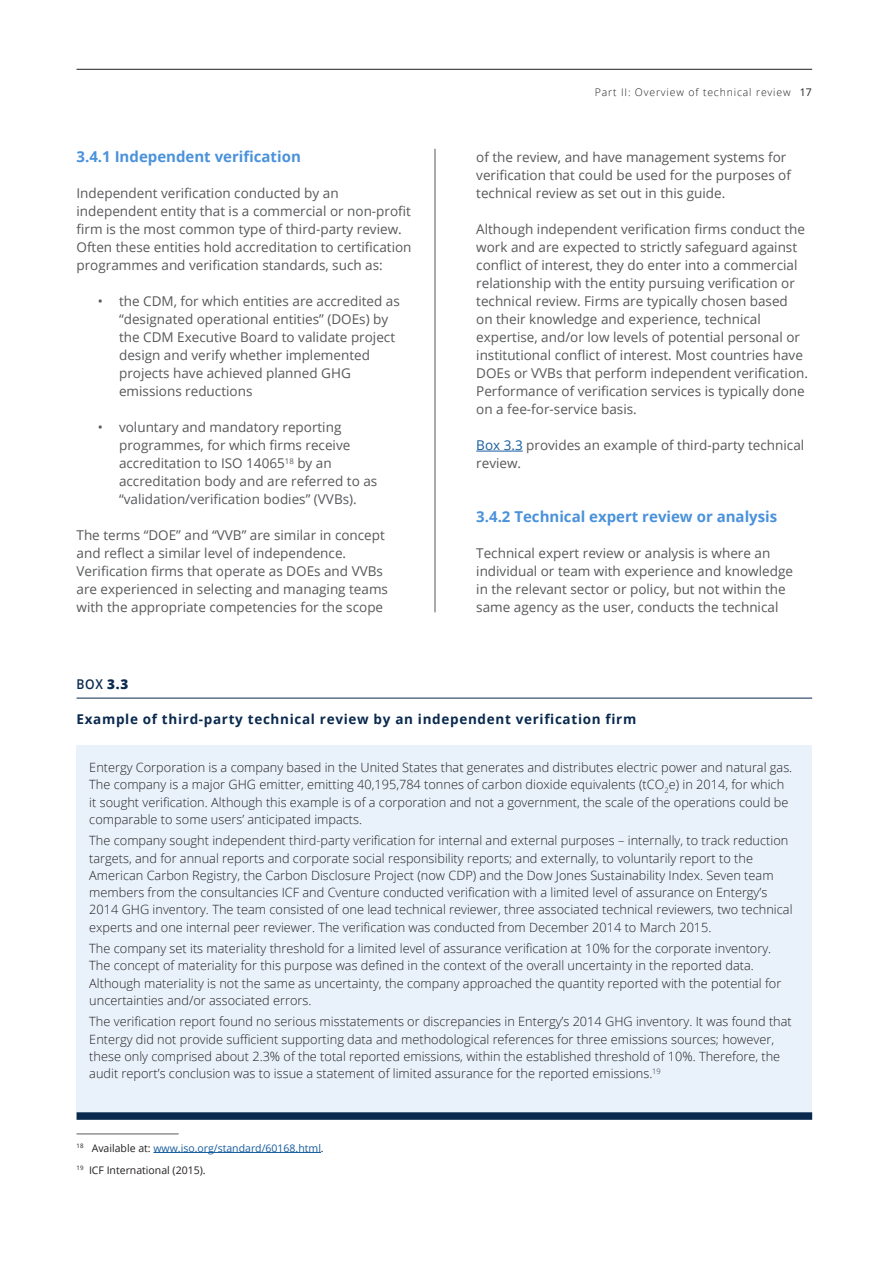
<style>
.page{position:relative;width:893px;height:1263px;background:#fff}
.page>*{position:absolute;margin:0;border:0;box-sizing:border-box;transform-origin:0 0}
.Head_3{font:700 15px "Open Sans";color:#4a92db}
.Body{font:13.5px/18px "Open Sans";color:#57585a}
.t1{font:700 13.5px "Open Sans";letter-spacing:.05em;color:#09294e}
.t2{font:600 13.5px "Open Sans";color:#09294e;scale:.9 1}
.Table_text{font:300 12.75px/17.2px "Open Sans";color:#231f20}
.Footnote{font:10.5px "Open Sans";color:#175d9e}
.t3{font:300 10.5px "Open Sans";letter-spacing:.08em;color:#231f20}
.Footnote-2{font:10.5px "Open Sans";color:#231f20}
.s1{font-weight:400}
.s2{color:#175d9e}
.s3{font-weight:800}
.s4{color:#231f20}
</style>
<div class="page">
<hr style="left:77px;top:69px;width:735px;height:1px;background:#231f20">
<hr style="left:435px;top:149px;width:1px;height:463px;background:#57585a">
<hr style="left:476px;top:451px;width:47px;height:1px;background:#175d9e">
<hr style="left:77px;top:1134px;width:102px;height:1px;background:#57585a">
<hr style="left:153px;top:1152px;width:168px;height:1px;background:#175d9e">
<div style="left:77px;top:745px;width:735px;height:367px;background:#e9f2fb"></div>
<hr style="left:77px;top:698px;width:735px;height:1px;background:#09294e">
<div style="left:77px;top:1112px;width:735px;height:8px;background:#09294e"></div>
<p class="Head_3" style="left:77px;top:146px;width:226px">3.4.1 Independent verification</p>
<p class="Body" style="left:77px;top:184px;width:336px">Independent verification conducted by an independent entity that is a commercial or non-profit firm is the most common type of third-party review.<br>Often these entities hold accreditation to certification programmes and verification standards, such as:</p>
<p class="Body" style="left:119px;top:292px;width:282px;text-indent:-21px">• the CDM, for which entities are accredited as “designated operational entities” (DOEs) by the CDM Executive Board to validate project design and verify whether implemented projects have achieved planned GHG emissions reductions</p>
<p class="Body" style="left:119px;top:418px;width:260px;text-indent:-21px">• voluntary and mandatory reporting programmes, for which firms receive accreditation to ISO 14065<sup>18</sup> by an accreditation body and are referred to as “validation/verification bodies” (VVBs).</p>
<p class="Body" style="left:77px;top:526px;width:313px">The terms “DOE” and “VVB” are similar in concept and reflect a similar level of independence.<br>Verification firms that operate as DOEs and VVBs are experienced in selecting and managing teams with the appropriate competencies for the scope</p>
<p class="t3" style="left:595px;top:85px;width:218px">Part II: Overview of technical review <span class="s1">17</span></p>
<p class="Body" style="left:476px;top:148px;width:316px">of the review, and have management systems for verification that could be used for the purposes of technical review as set out in this guide.</p>
<p class="Body" style="left:476px;top:220px;width:333px">Although independent verification firms conduct the work and are expected to strictly safeguard against conflict of interest, they do enter into a commercial relationship with the entity pursuing verification or technical review. Firms are typically chosen based<br>on their knowledge and experience, technical expertise, and/or low levels of potential personal or institutional conflict of interest. Most countries have DOEs or VVBs that perform independent verification.<br>Performance of verification services is typically done on a fee-for-service basis.</p>
<p class="Body" style="left:476px;top:436px;width:330px"><span class="s2">Box 3.3</span> provides an example of third-party technical review.</p>
<p class="Head_3" style="left:476px;top:506px;width:303px">3.4.2 Technical expert review or analysis</p>
<p class="Body" style="left:476px;top:544px;width:318px">Technical expert review or analysis is where an individual or team with experience and knowledge in the relevant sector or policy, but not within the same agency as the user, conducts the technical</p>
<p class="t2" style="left:77px;top:675px;width:59px">BOX <span class="s3">3.3</span></p>
<p class="t1" style="left:77px;top:709px;width:561px">Example of third-party technical review by an independent verification firm</p>
<p class="Table_text" style="left:89px;top:758px;width:704px">Entergy Corporation is a company based in the United States that generates and distributes electric power and natural gas.<br>The company is a major GHG emitter, emitting 40,195,784 tonnes of carbon dioxide equivalents (tCO<sub>2</sub>e) in 2014, for which it sought verification. Although this example is of a corporation and not a government, the scale of the operations could be comparable to some users’ anticipated impacts.</p>
<p class="Table_text" style="left:89px;top:832px;width:705px">The company sought independent third-party verification for internal and external purposes – internally, to track reduction targets, and for annual reports and corporate social responsibility reports; and externally, to voluntarily report to the American Carbon Registry, the Carbon Disclosure Project (now CDP) and the Dow Jones Sustainability Index. Seven team members from the consultancies ICF and Cventure conducted verification with a limited level of assurance on Entergy’s 2014 GHG inventory. The team consisted of one lead technical reviewer, three associated technical reviewers, two technical experts and one internal peer reviewer. The verification was conducted from December 2014 to March 2015.</p>
<p class="Table_text" style="left:89px;top:939px;width:693px">The company set its materiality threshold for a limited level of assurance verification at 10% for the corporate inventory.<br>The concept of materiality for this purpose was defined in the context of the overall uncertainty in the reported data.<br>Although materiality is not the same as uncertainty, the company approached the quantity reported with the potential for uncertainties and/or associated errors.</p>
<p class="Table_text" style="left:89px;top:1013px;width:704px">The verification report found no serious misstatements or discrepancies in Entergy’s 2014 GHG inventory. It was found that Entergy did not provide sufficient supporting data and methodological references for three emissions sources; however, these only comprised about 2.3% of the total reported emissions, within the established threshold of 10%. Therefore, the audit report’s conclusion was to issue a statement of limited assurance for the reported emissions.<sup>19</sup></p>
<p class="Footnote" style="left:77px;top:1141px;width:249px"><sup>18</sup> <span class="s4">Available at:</span> www.iso.org/standard/60168.html<span class="s4">.</span></p>
<p class="Footnote-2" style="left:77px;top:1163px;width:131px"><sup>19</sup> ICF International (2015).</p>
</div>
